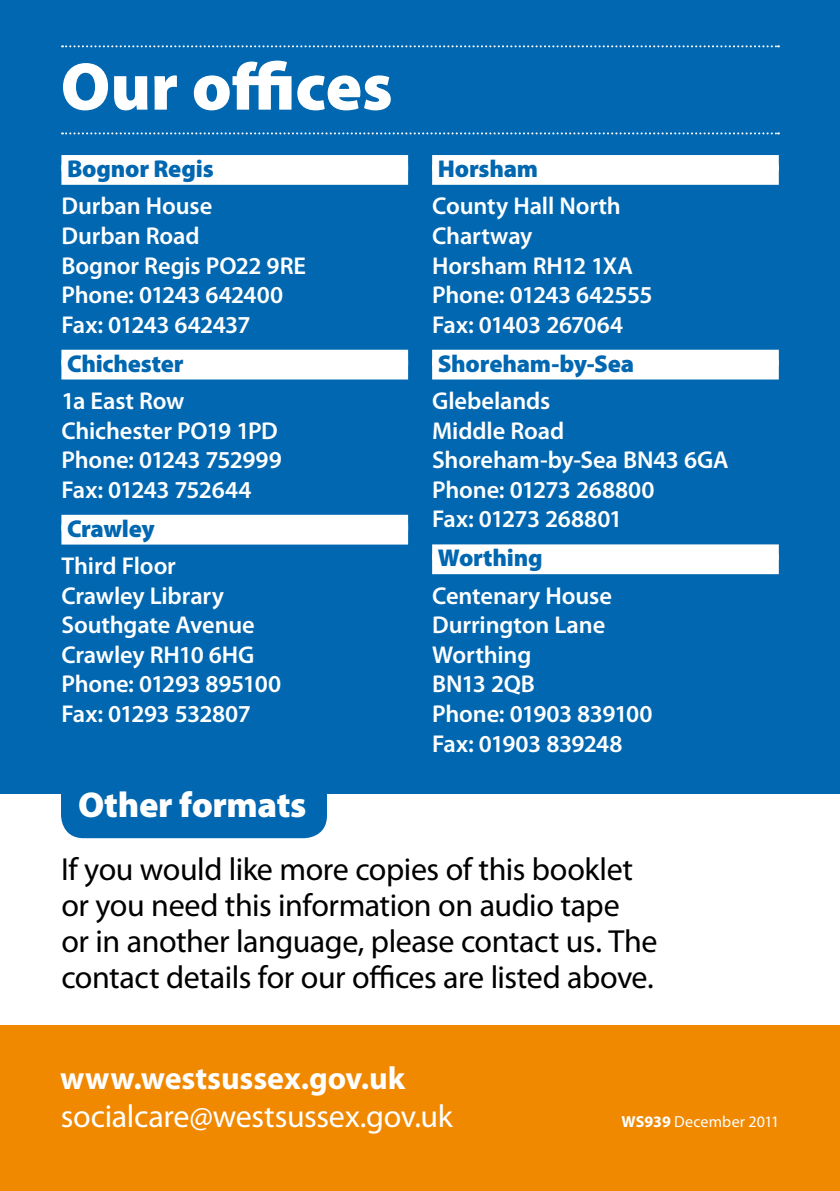
<style>
.page{position:relative;width:840px;height:1191px;background:#fff}
.page>*{position:absolute;margin:0;border:0;box-sizing:border-box;transform-origin:0 0}
.t1{font:900 68px "Myriad Pro";letter-spacing:-.005em;color:#fff}
.t2{font:900 36px "Myriad Pro";letter-spacing:-.01em;color:#fff}
.t3{font:32px/36px "Myriad Pro";letter-spacing:-.015em;color:#000}
.t4{font:32px "Myriad Pro";letter-spacing:-.01em;color:#fff}
.t5{font:700 32px "Myriad Pro";color:#fff}
.t6{font:600 24.4px "Myriad Pro";letter-spacing:-.005em;color:#fff}
.t7{font:600 24.4px "Myriad Pro";letter-spacing:-.025em;color:#fff}
.t8{font:900 24.4px "Myriad Pro";letter-spacing:-.01em;color:#0067b0}
.t9{font:600 24.4px "Myriad Pro";letter-spacing:-.03em;color:#fff}
.t10{font:16px "Myriad Pro";letter-spacing:.01em;color:#fff}
.s1{font-weight:700}
</style>
<div class="page">
<div style="left:0;top:1025px;width:839px;height:166px;background:#f08800"></div>
<div style="left:0;top:0;width:839px;height:794px;background:#0067b0"></div>
<svg style="left:62px;top:45px;width:716px;height:2px"></svg>
<svg style="left:62px;top:132px;width:716px;height:2px"></svg>
<div style="left:61px;top:155px;width:347px;height:16px;background:#fff"></div>
<div style="left:61px;top:165px;width:347px;height:20px;background:#fff"></div>
<div style="left:61px;top:350px;width:347px;height:16px;background:#fff"></div>
<div style="left:61px;top:359px;width:347px;height:20px;background:#fff"></div>
<div style="left:61px;top:515px;width:347px;height:16px;background:#fff"></div>
<div style="left:61px;top:524px;width:347px;height:20px;background:#fff"></div>
<div style="left:432px;top:155px;width:346px;height:16px;background:#fff"></div>
<div style="left:432px;top:165px;width:346px;height:20px;background:#fff"></div>
<div style="left:432px;top:350px;width:346px;height:16px;background:#fff"></div>
<div style="left:432px;top:359px;width:346px;height:20px;background:#fff"></div>
<div style="left:432px;top:544px;width:346px;height:16px;background:#fff"></div>
<div style="left:432px;top:554px;width:346px;height:20px;background:#fff"></div>
<div style="left:61px;top:757px;width:266px;height:81px;background:#0067b0;border-radius:23px"></div>
<p class="t1" style="left:61px;top:41px;width:333px">Our offices</p>
<p class="t8" style="left:67px;top:152px;width:148px">Bognor Regis</p>
<p class="t6" style="left:61px;top:190px;width:152px">Durban House</p>
<p class="t6" style="left:61px;top:220px;width:140px">Durban Road</p>
<p class="t6" style="left:61px;top:250px;width:246px">Bognor Regis PO22 9RE</p>
<p class="t6" style="left:61px;top:279px;width:223px">Phone: 01243 642400</p>
<p class="t7" style="left:61px;top:309px;width:190px">Fax: 01243 642437</p>
<p class="t8" style="left:67px;top:347px;width:118px">Chichester</p>
<p class="t6" style="left:61px;top:385px;width:125px">1a East Row</p>
<p class="t6" style="left:61px;top:415px;width:218px">Chichester PO19 1PD</p>
<p class="t6" style="left:61px;top:444px;width:222px">Phone: 01243 752999</p>
<p class="t7" style="left:61px;top:474px;width:191px">Fax: 01243 752644</p>
<p class="t8" style="left:67px;top:512px;width:89px">Crawley</p>
<p class="t6" style="left:61px;top:550px;width:116px">Third Floor</p>
<p class="t6" style="left:61px;top:580px;width:164px">Crawley Library</p>
<p class="t6" style="left:61px;top:609px;width:195px">Southgate Avenue</p>
<p class="t6" style="left:61px;top:639px;width:194px">Crawley RH10 6HG</p>
<p class="t6" style="left:61px;top:668px;width:221px">Phone: 01293 895100</p>
<p class="t9" style="left:61px;top:698px;width:191px">Fax: 01293 532807</p>
<p class="t2" style="left:78px;top:781px;width:230px">Other formats</p>
<p class="t8" style="left:437px;top:152px;width:102px">Horsham</p>
<p class="t6" style="left:432px;top:190px;width:190px">County Hall North</p>
<p class="t6" style="left:432px;top:220px;width:102px">Chartway</p>
<p class="t6" style="left:432px;top:250px;width:202px">Horsham RH12 1XA</p>
<p class="t7" style="left:432px;top:279px;width:222px">Phone: 01243 642555</p>
<p class="t6" style="left:432px;top:309px;width:192px">Fax: 01403 267064</p>
<p class="t8" style="left:437px;top:347px;width:198px">Shoreham-by-Sea</p>
<p class="t6" style="left:432px;top:385px;width:120px">Glebelands</p>
<p class="t6" style="left:432px;top:415px;width:134px">Middle Road</p>
<p class="t6" style="left:432px;top:444px;width:298px">Shoreham-by-Sea BN43 6GA</p>
<p class="t6" style="left:432px;top:474px;width:224px">Phone: 01273 268800</p>
<p class="t6" style="left:432px;top:503px;width:192px">Fax: 01273 268801</p>
<p class="t8" style="left:437px;top:542px;width:106px">Worthing</p>
<p class="t6" style="left:432px;top:580px;width:181px">Centenary House</p>
<p class="t6" style="left:432px;top:609px;width:174px">Durrington Lane</p>
<p class="t6" style="left:432px;top:639px;width:101px">Worthing</p>
<p class="t6" style="left:432px;top:668px;width:104px">BN13 2QB</p>
<p class="t6" style="left:432px;top:698px;width:222px">Phone: 01903 839100</p>
<p class="t7" style="left:432px;top:728px;width:192px">Fax: 01903 839248</p>
<p class="t3" style="left:61px;top:851px;width:597px">If you would like more copies of this booklet or you need this information on audio tape<br>or in another language, please contact us. The contact details for our offices are listed above.</p>
<p class="t5" style="left:60px;top:1057px;width:346px">www.westsussex.gov.uk</p>
<p class="t4" style="left:61px;top:1096px;width:393px">socialcare@westsussex.gov.uk</p>
<p class="t10" style="left:621px;top:1112px;width:159px"><span class="s1">WS939</span> December 2011</p>
</div>
